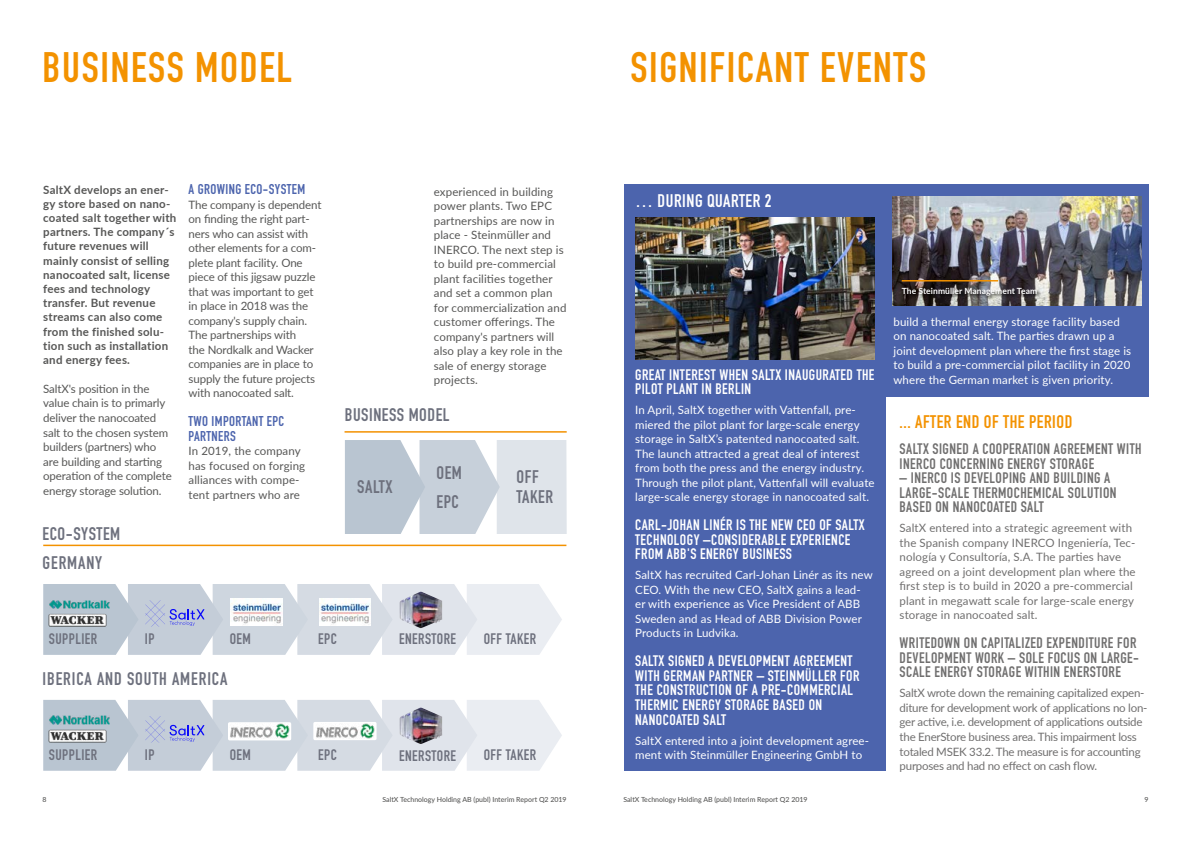
<style>
.page{position:relative;width:1191px;height:842px;background:#fff}
.page>*{position:absolute;margin:0;border:0;box-sizing:border-box;transform-origin:0 0}
.t1{font:700 42px "DIN Condensed";letter-spacing:.04em;color:#f39200}
.t2{font:700 18px/29px "DIN Condensed";letter-spacing:.03em;color:#6d707d}
.t3{font:700 18px "DIN Condensed";letter-spacing:.05em;color:#6d707d}
.t4{font:700 18px "DIN Condensed";letter-spacing:.03em;color:#f39200}
.t5{font:700 18px "DIN Condensed";letter-spacing:.03em;color:#fff}
.t6{font:700 15px/14.5px "DIN Condensed";letter-spacing:.03em;color:#fff}
.t7{font:700 15px/14.5px "DIN Condensed";letter-spacing:.03em;color:#706f6f}
.t8{font:700 15px "DIN Condensed";letter-spacing:.03em;color:#6d707d}
.t9{font:700 14px/14.5px "DIN Condensed";letter-spacing:.03em;color:#4c64ad}
.t10{font:11.5px/14.5px "Lato";letter-spacing:.01em;color:#fff}
.t11{font:11.5px/14.5px "Lato";letter-spacing:-.01em;color:#575756}
.t12{font:11.5px/14.5px "Lato";letter-spacing:.01em;color:#575756}
.t13{font:11.5px/14.5px "Lato";letter-spacing:.01em;color:#706f6f}
.t14{font:700 11.5px/14.2px "Lato";letter-spacing:.02em;color:#575756}
.t15{font:11.5px/14.5px "Lato";letter-spacing:-.01em;color:#706f6f}
.t16{font:700 8.5px "Lato";letter-spacing:.01em;color:#fff}
.t17{font:500 7px "Lato";color:#575756}
</style>
<div class="page">
<div style="left:624px;top:185px;width:261px;height:586px;background:#4c64ad"></div>
<div style="left:885px;top:185px;width:263px;height:212px;background:#4c64ad"></div>
<svg style="left:345px;top:440px;width:221px;height:94px;background:#ced6df"></svg>
<hr style="left:344px;top:431px;width:222px;height:2px;background:#f39200">
<hr style="left:43px;top:545px;width:523px;height:1px;background:#f39200">
<svg style="left:43px;top:584px;width:519px;height:71px;background:#d1d6e0"></svg>
<div style="left:49px;top:599px;width:63px;height:12px;background:#b9c5d1;border-radius:2px"></div>
<img style="left:50px;top:600px;width:59px;height:9px">
<img style="left:49px;top:614px;width:57px;height:13px">
<svg style="left:43px;top:700px;width:519px;height:71px;background:#d1d6df"></svg>
<div style="left:49px;top:715px;width:63px;height:12px;background:#b9c5d1;border-radius:2px"></div>
<img style="left:50px;top:716px;width:59px;height:9px">
<img style="left:49px;top:730px;width:57px;height:12px">
<img style="left:231px;top:599px;width:51px;height:27px">
<img style="left:319px;top:599px;width:52px;height:27px">
<div style="left:313px;top:722px;width:63px;height:18px;background:#fff;border-radius:2px"></div>
<img style="left:316px;top:723px;width:59px;height:15px">
<img style="left:635px;top:218px;width:239px;height:141px">
<img style="left:892px;top:196px;width:249px;height:109px">
<hr style="left:901px;top:280px;width:97px;height:1px;background:#f39200">
<div style="left:901px;top:287px;width:140px;height:13px;background:#000;opacity:.75"></div>
<h1 class="t1" style="left:43px;top:39px;width:251px">BUSINESS MODEL</h1>
<p class="t14" style="left:43px;top:182px;width:135px">SaltX develops an ener&shy;gy store based on nano&shy;coated salt together with partners. The company´s future revenues will mainly consist of selling nanocoated salt, license fees and technology transfer. But revenue streams can also come from the finished solu&shy;tion such as installation and energy fees.</p>
<p class="t11" style="left:43px;top:381px;width:130px">SaltX's position in the value chain is to primarly deliver the nanocoated salt to the chosen system builders (partners) who are building and starting operation of the complete energy storage solution.</p>
<h2 class="t2" style="left:43px;top:519px;width:79px">ECO-SYSTEM<br>GERMANY</h2>
<p class="t9" style="left:189px;top:182px;width:118px">A GROWING ECO-SYSTEM</p>
<p class="t11" style="left:189px;top:197px;width:134px">The company is dependent on finding the right part&shy;ners who can assist with other elements for a com&shy;plete plant facility. One piece of this jigsaw puzzle that was important to get in place in 2018 was the company's supply chain.<br>The partnerships with<br>the Nordkalk and Wacker companies are in place to supply the future projects with nanocoated salt.</p>
<p class="t9" style="left:189px;top:414px;width:97px">TWO IMPORTANT EPC<br>PARTNERS</p>
<p class="t12" style="left:189px;top:443px;width:118px">In 2019, the company has focused on forging alliances with compe&shy;tent partners who are</p>
<p class="t12" style="left:434px;top:184px;width:134px">experienced in building power plants. Two EPC partnerships are now in place - Steinmüller and<br>INERCO. The next step is to build pre-commercial plant facilities together and set a common plan for commercialization and customer offerings. The company's partners will also play a key role in the sale of energy storage projects.</p>
<h2 class="t2" style="left:345px;top:400px;width:106px">BUSINESS MODEL</h2>
<h2 class="t2" style="left:357px;top:472px;width:37px">SALTX</h2>
<h2 class="t2" style="left:436px;top:458px;width:27px">OEM<br>EPC</h2>
<h2 class="t2" style="left:516px;top:467px;width:38px;line-height:20px">OFF<br>TAKER</h2>
<h3 class="t8" style="left:49px;top:629px;width:50px">SUPPLIER</h3>
<h3 class="t8" style="left:145px;top:629px;width:11px">IP</h3>
<h3 class="t8" style="left:230px;top:629px;width:23px">OEM</h3>
<h3 class="t8" style="left:318px;top:629px;width:20px">EPC</h3>
<h3 class="t8" style="left:399px;top:629px;width:58px">ENERSTORE</h3>
<h3 class="t8" style="left:484px;top:629px;width:54px">OFF TAKER</h3>
<h2 class="t3" style="left:43px;top:666px;width:186px">IBERICA AND SOUTH AMERICA</h2>
<h3 class="t8" style="left:49px;top:745px;width:50px">SUPPLIER</h3>
<h3 class="t8" style="left:145px;top:745px;width:11px">IP</h3>
<h3 class="t8" style="left:230px;top:745px;width:23px">OEM</h3>
<h3 class="t8" style="left:318px;top:745px;width:20px">EPC</h3>
<h3 class="t8" style="left:399px;top:746px;width:58px">ENERSTORE</h3>
<h3 class="t8" style="left:484px;top:745px;width:54px">OFF TAKER</h3>
<h1 class="t1" style="left:630px;top:39px;width:297px">SIGNIFICANT EVENTS</h1>
<h2 class="t5" style="left:635px;top:189px;width:138px">… DURING QUARTER 2</h2>
<h3 class="t6" style="left:635px;top:367px;width:241px">GREAT INTEREST WHEN SALTX INAUGURATED THE<br>PILOT PLANT IN BERLIN</h3>
<p class="t10" style="left:635px;top:402px;width:241px">In April, SaltX together with Vattenfall, pre&shy;miered the pilot plant for large-scale energy storage in SaltX’s patented nanocoated salt.<br>The launch attracted a great deal of interest from both the press and the energy industry.<br>Through the pilot plant, Vattenfall will evaluate large-scale energy storage in nanocoated salt.</p>
<h3 class="t6" style="left:635px;top:518px;width:231px">CARL-JOHAN LINÉR IS THE NEW CEO OF SALTX<br>TECHNOLOGY –CONSIDERABLE EXPERIENCE<br>FROM ABB'S ENERGY BUSINESS</h3>
<p class="t10" style="left:635px;top:567px;width:239px">SaltX has recruited Carl-Johan Linér as its new CEO. With the new CEO, SaltX gains a lead&shy;er with experience as Vice President of ABB Sweden and as Head of ABB Division Power Products in Ludvika.</p>
<h3 class="t6" style="left:635px;top:654px;width:226px">SALTX SIGNED A DEVELOPMENT AGREEMENT<br>WITH GERMAN PARTNER – STEINMÜLLER FOR<br>THE CONSTRUCTION OF A PRE-COMMERCIAL<br>THERMIC ENERGY STORAGE BASED ON<br>NANOCOATED SALT</h3>
<p class="t10" style="left:635px;top:733px;width:235px">SaltX entered into a joint development agree&shy;ment with Steinmüller Engineering GmbH to</p>
<p class="t16" style="left:901px;top:285px;width:137px">The Steinmüller Management Team</p>
<p class="t10" style="left:893px;top:314px;width:239px">build a thermal energy storage facility based on nanocoated salt. The parties drawn up a joint development plan where the first stage is to build a pre-commercial pilot facility in 2020 where the German market is given priority.</p>
<h2 class="t4" style="left:899px;top:410px;width:174px">... AFTER END OF THE PERIOD</h2>
<h3 class="t7" style="left:899px;top:441px;width:243px">SALTX SIGNED A COOPERATION AGREEMENT WITH<br>INERCO CONCERNING ENERGY STORAGE</h3>
<h3 class="t7" style="left:899px;top:470px;width:218px">– INERCO IS DEVELOPING AND BUILDING A<br>LARGE-SCALE THERMOCHEMICAL SOLUTION<br>BASED ON NANOCOATED SALT</h3>
<p class="t13" style="left:899px;top:520px;width:238px">SaltX entered into a strategic agreement with the Spanish company INERCO Ingeniería, Tec&shy;nología y Consultoría, S.A. The parties have agreed on a joint development plan where the first step is to build in 2020 a pre-commercial plant in megawatt scale for large-scale energy storage in nanocoated salt.</p>
<h3 class="t7" style="left:899px;top:636px;width:241px">WRITEDOWN ON CAPITALIZED EXPENDITURE FOR<br>DEVELOPMENT WORK – SOLE FOCUS ON LARGE-<br>SCALE ENERGY STORAGE WITHIN ENERSTORE</h3>
<p class="t15" style="left:899px;top:685px;width:249px">SaltX wrote down the remaining capitalized expen&shy;diture for development work of applications no lon&shy;ger active, i.e. development of applications outside the EnerStore business area. This impairment loss totaled MSEK 33.2. The measure is for accounting purposes and had no effect on cash flow.</p>
<p class="t17" style="left:43px;top:795px;width:6px">8</p>
<p class="t17" style="left:382px;top:795px;width:186px">SaltX Technology Holding AB (publ) Interim Report Q2 2019</p>
<p class="t17" style="left:623px;top:795px;width:186px">SaltX Technology Holding AB (publ) Interim Report Q2 2019</p>
<p class="t17" style="left:1144px;top:795px;width:6px">9</p>
</div>
